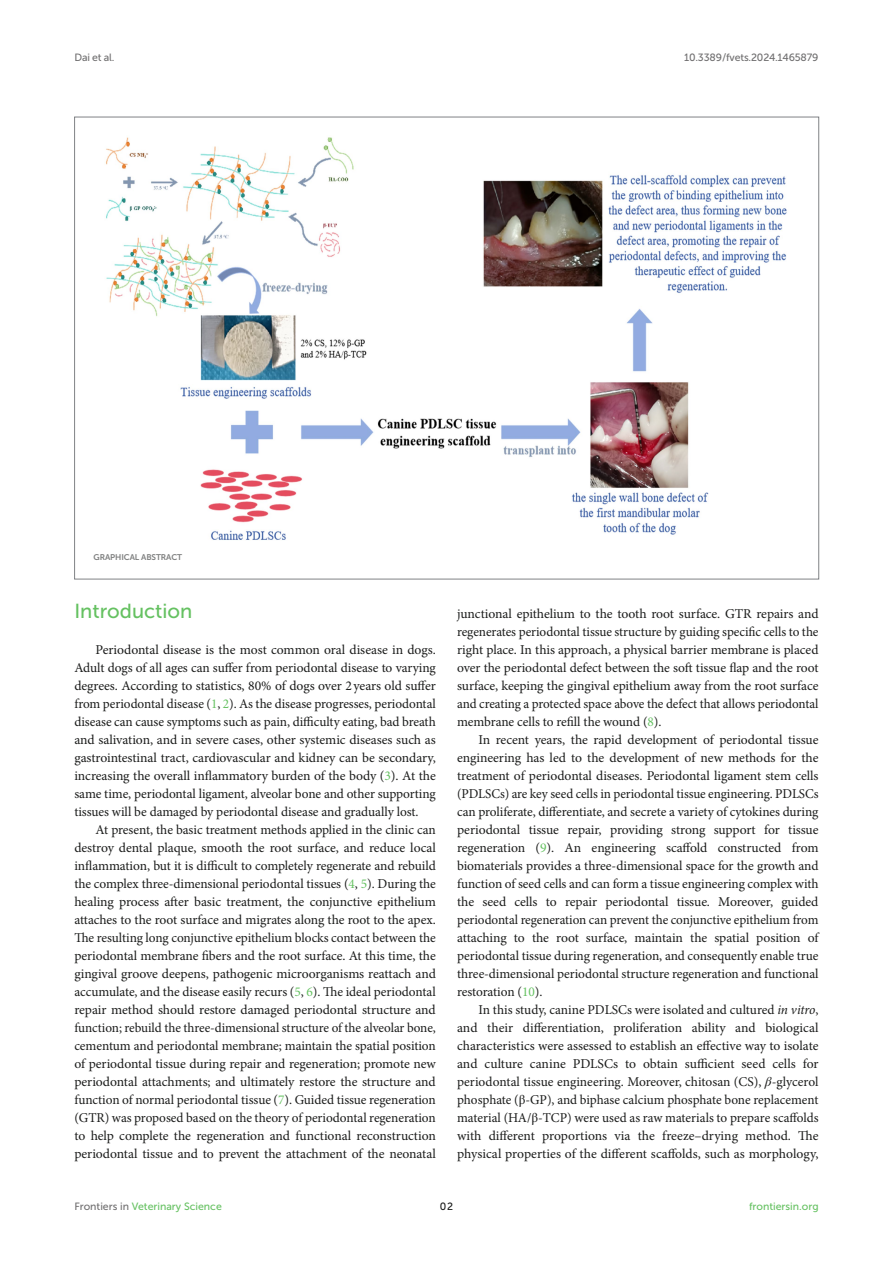
<style>
.page{position:relative;width:893px;height:1263px;background:#fff}
.page>*{position:absolute;margin:0;border:0;box-sizing:border-box;transform-origin:0 0}
.HEAD_1{font:20.25px "Museo Sans 500";color:#65c161}
.TEXT{font:13.5px/18px "Minion Pro";letter-spacing:-.005em;color:#1b1c1b;text-align:justify}
.TEXT_FLUSH{font:13.5px/18px "Minion Pro";letter-spacing:-.005em;color:#1b1c1b;text-align:justify}
.t1{font:10.5px "Museo Sans 500";color:#65c161}
.t2{font:10.5px "Museo Sans 500";letter-spacing:-.015em;color:#706f70}
.t3{font:10.5px "Museo Sans 500";color:#1b1c1b}
.FIG_HD{font:8.25px "Museo Sans 700";letter-spacing:-.01em;color:#7e7f7f}
.s1{color:#65c161}
.s2{font-style:italic}
.s3{font-family:"STIX General";font-style:italic}
.s4{font-family:"STIX General"}
.s5{color:#706f70}
</style>
<div class="page">
<img style="left:106px;top:137px;width:681px;height:403px">
<p class="t2" style="left:74px;top:51px;width:42px">Dai et al.</p>
<p class="t2" style="left:684px;top:51px;width:136px">10.3389/fvets.2024.1465879</p>
<p class="FIG_HD" style="left:94px;top:553px;width:90px">GRAPHICAL ABSTRACT</p>
<p class="HEAD_1" style="left:74px;top:600px;width:120px">Introduction</p>
<p class="TEXT_FLUSH" style="left:74px;top:641px;width:363px;text-indent:21px">Periodontal disease is the most common oral disease in dogs.<br>Adult dogs of all ages can suffer from periodontal disease to varying degrees. According to statistics, 80% of dogs over 2years old suffer from periodontal disease (<span class="s1">1</span>, <span class="s1">2</span>). As the disease progresses, periodontal disease can cause symptoms such as pain, difficulty eating, bad breath and salivation, and in severe cases, other systemic diseases such as gastrointestinal tract, cardiovascular and kidney can be secondary, increasing the overall inflammatory burden of the body (<span class="s1">3</span>). At the same time, periodontal ligament, alveolar bone and other supporting tissues will be damaged by periodontal disease and gradually lost.</p>
<p class="TEXT" style="left:74px;top:821px;width:363px;text-indent:21px">At present, the basic treatment methods applied in the clinic can destroy dental plaque, smooth the root surface, and reduce local inflammation, but it is difficult to completely regenerate and rebuild the complex three-dimensional periodontal tissues (<span class="s1">4</span>, <span class="s1">5</span>). During the healing process after basic treatment, the conjunctive epithelium attaches to the root surface and migrates along the root to the apex.<br>The resulting long conjunctive epithelium blocks contact between the periodontal membrane fibers and the root surface. At this time, the gingival groove deepens, pathogenic microorganisms reattach and accumulate, and the disease easily recurs (<span class="s1">5</span>, <span class="s1">6</span>). The ideal periodontal repair method should restore damaged periodontal structure and function; rebuild the three-dimensional structure of the alveolar bone, cementum and periodontal membrane; maintain the spatial position of periodontal tissue during repair and regeneration; promote new periodontal attachments; and ultimately restore the structure and function of normal periodontal tissue (<span class="s1">7</span>). Guided tissue regeneration (GTR) was proposed based on the theory of periodontal regeneration to help complete the regeneration and functional reconstruction periodontal tissue and to prevent the attachment of the neonatal</p>
<p class="TEXT" style="left:457px;top:605px;width:363px">junctional epithelium to the tooth root surface. GTR repairs and regenerates periodontal tissue structure by guiding specific cells to the right place. In this approach, a physical barrier membrane is placed over the periodontal defect between the soft tissue flap and the root surface, keeping the gingival epithelium away from the root surface and creating a protected space above the defect that allows periodontal membrane cells to refill the wound (<span class="s1">8</span>).</p>
<p class="TEXT" style="left:457px;top:731px;width:363px;text-indent:21px">In recent years, the rapid development of periodontal tissue engineering has led to the development of new methods for the treatment of periodontal diseases. Periodontal ligament stem cells (PDLSCs) are key seed cells in periodontal tissue engineering. PDLSCs can proliferate, differentiate, and secrete a variety of cytokines during periodontal tissue repair, providing strong support for tissue regeneration (<span class="s1">9</span>). An engineering scaffold constructed from biomaterials provides a three-dimensional space for the growth and function of seed cells and can form a tissue engineering complex with the seed cells to repair periodontal tissue. Moreover, guided periodontal regeneration can prevent the conjunctive epithelium from attaching to the root surface, maintain the spatial position of periodontal tissue during regeneration, and consequently enable true three-dimensional periodontal structure regeneration and functional restoration (<span class="s1">10</span>).</p>
<p class="TEXT" style="left:457px;top:1001px;width:363px;text-indent:21px">In this study, canine PDLSCs were isolated and cultured <span class="s2">in vitro</span>, and their differentiation, proliferation ability and biological characteristics were assessed to establish an effective way to isolate and culture canine PDLSCs to obtain sufficient seed cells for periodontal tissue engineering. Moreover, chitosan (CS), <span class="s3">β</span>-glycerol phosphate (<span class="s4">β</span>-GP), and biphase calcium phosphate bone replacement material (HA/<span class="s4">β</span>-TCP) were used as raw materials to prepare scaffolds with different proportions via the freeze–drying method. The physical properties of the different scaffolds, such as morphology,</p>
<p class="t1" style="left:74px;top:1200px;width:149px"><span class="s5">Frontiers in</span> Veterinary Science</p>
<p class="t3" style="left:440px;top:1200px;width:15px">02</p>
<p class="t1" style="left:749px;top:1200px;width:71px">frontiersin.org</p>
</div>
